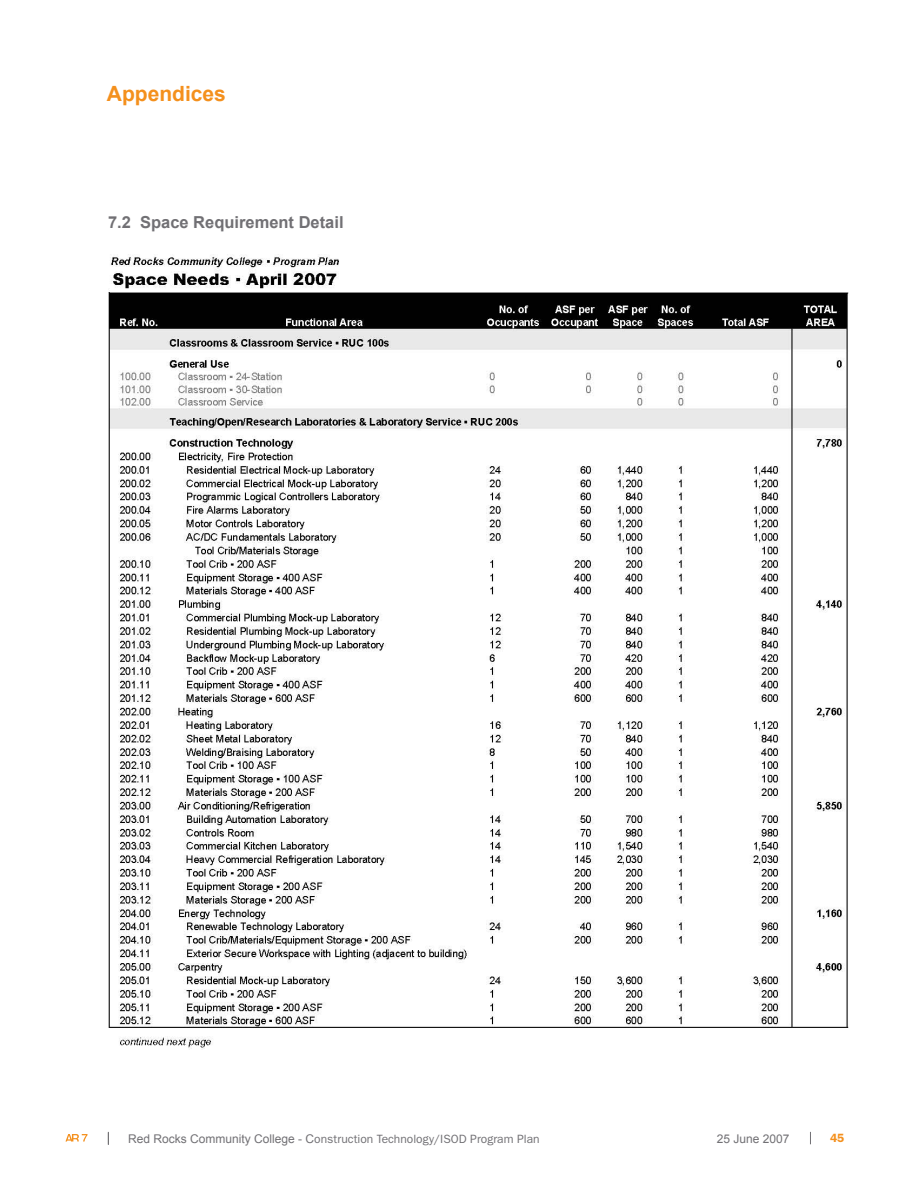
<style>
.page{position:relative;width:918px;height:1188px;background:#fff}
.page>*{position:absolute;margin:0;border:0;box-sizing:border-box;transform-origin:0 0}
.t1{font:700 21px "Arial";color:#f4901d}
.t2{font:700 16.5px "Arial";color:#717074}
.t3{font:12px "ITC Franklin Gothic Std";color:#717074}
.t4{font:12px "Arial";color:#717074}
.t5{font:600 12px "ITC Franklin Gothic Std";color:#f4901d}
.s1{font-family:"Arial"}
</style>
<div class="page">
<img style="left:108px;top:254px;width:741px;height:796px">
<svg style="left:810px;top:1132px;width:1px;height:12px"></svg>
<svg style="left:65px;top:1134px;width:23px;height:8px"></svg>
<svg style="left:108px;top:1132px;width:1px;height:13px"></svg>
<h1 class="t1" style="left:107px;top:80px;width:121px">Appendices</h1>
<h2 class="t2" style="left:108px;top:211px;width:237px">7.2 Space Requirement Detail</h2>
<p class="t3" style="left:128px;top:1132px;width:413px"><span class="s1">Red Rocks Community College - C</span>onstruction Technology/ISOD Program Plan</p>
<p class="t4" style="left:717px;top:1131px;width:74px">25 June 2007</p>
<p class="t5" style="left:830px;top:1131px;width:8px">45</p>
</div>
